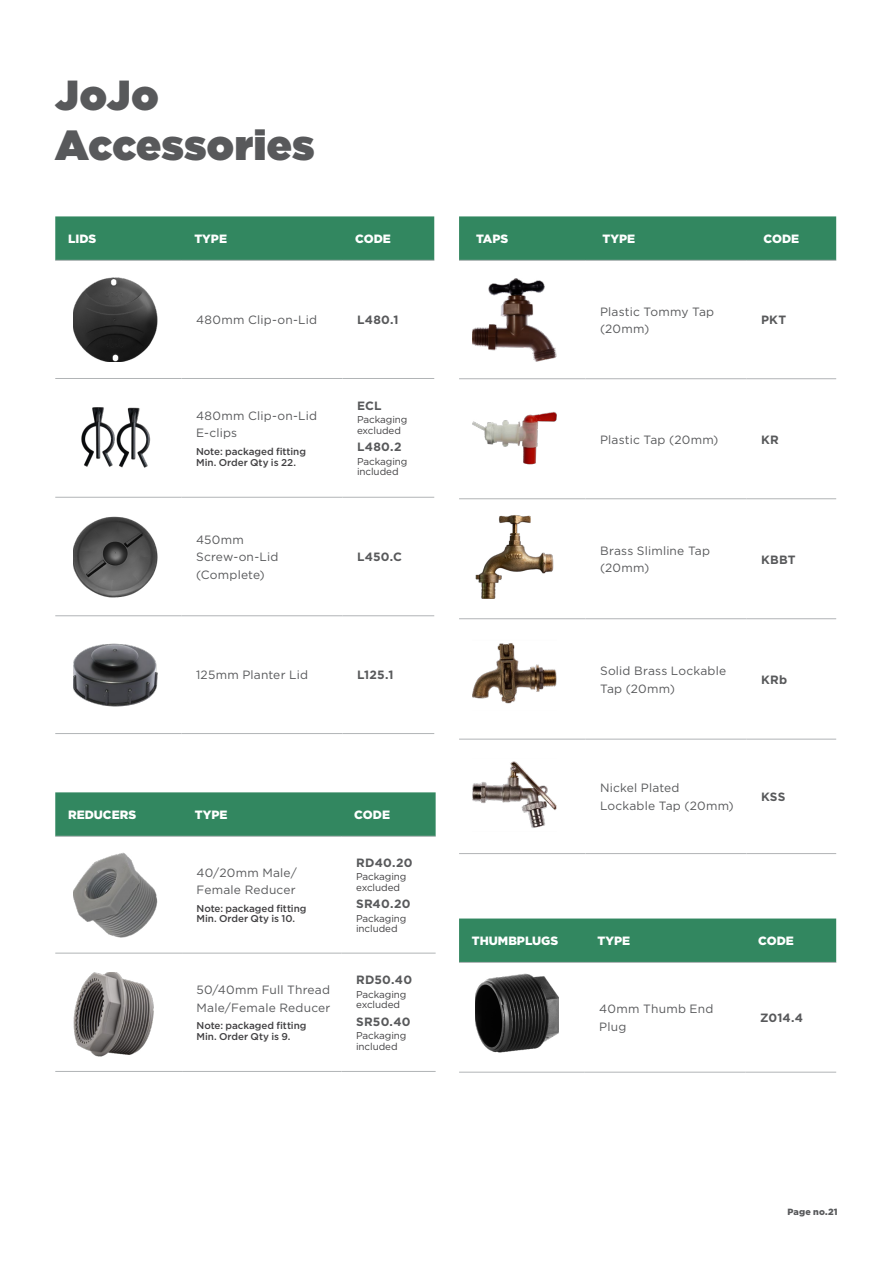
<style>
.page{position:relative;width:893px;height:1263px;background:#fff}
.page>*{position:absolute;margin:0;border:0;box-sizing:border-box;transform-origin:0 0}
.t1{font:900 42px/50.4px "Gotham";letter-spacing:.015em;color:#58595b}
.t2{font:12px/17.7px "Gotham";letter-spacing:.015em;color:#58595b}
.t3{font:700 12px "Gotham";letter-spacing:.02em;color:#58595b}
.t4{font:900 12px "Gotham";color:#fff}
.t5{font:500 9.9px/10.5px "Gotham";letter-spacing:-.005em;color:#414042}
.t6{font:9.9px/10.5px "Gotham";letter-spacing:-.01em;color:#414042}
.t7{font:900 9px "Gotham";letter-spacing:.02em;color:#58595b}
</style>
<div class="page">
<img style="left:74px;top:277px;width:83px;height:85px">
<img style="left:81px;top:407px;width:70px;height:61px">
<img style="left:473px;top:278px;width:83px;height:84px">
<img style="left:473px;top:412px;width:83px;height:53px">
<img style="left:475px;top:515px;width:79px;height:84px">
<img style="left:473px;top:643px;width:83px;height:61px">
<img style="left:473px;top:761px;width:83px;height:67px">
<img style="left:74px;top:516px;width:83px;height:82px">
<img style="left:74px;top:643px;width:83px;height:64px">
<img style="left:74px;top:852px;width:83px;height:85px">
<img style="left:74px;top:972px;width:80px;height:85px">
<img style="left:475px;top:973px;width:84px;height:80px">
<div style="left:55px;top:216px;width:379px;height:44px;background:#328760"></div>
<hr style="left:55px;top:260px;width:127px;height:1px;background:#b1b4b6">
<hr style="left:182px;top:260px;width:161px;height:1px;background:#b1b4b6">
<hr style="left:342px;top:260px;width:92px;height:1px;background:#b1b4b6">
<hr style="left:55px;top:378px;width:127px;height:1px;background:#b1b4b6">
<hr style="left:182px;top:378px;width:161px;height:1px;background:#b1b4b6">
<hr style="left:342px;top:378px;width:92px;height:1px;background:#b1b4b6">
<hr style="left:55px;top:497px;width:127px;height:1px;background:#b1b4b6">
<hr style="left:182px;top:497px;width:161px;height:1px;background:#b1b4b6">
<hr style="left:342px;top:497px;width:92px;height:1px;background:#b1b4b6">
<hr style="left:55px;top:615px;width:127px;height:1px;background:#b1b4b6">
<hr style="left:182px;top:615px;width:161px;height:1px;background:#b1b4b6">
<hr style="left:342px;top:615px;width:92px;height:1px;background:#b1b4b6">
<hr style="left:55px;top:733px;width:127px;height:1px;background:#b1b4b6">
<hr style="left:182px;top:733px;width:161px;height:1px;background:#b1b4b6">
<hr style="left:342px;top:733px;width:92px;height:1px;background:#b1b4b6">
<div style="left:459px;top:216px;width:377px;height:44px;background:#328760"></div>
<hr style="left:459px;top:260px;width:127px;height:1px;background:#b1b4b6">
<hr style="left:586px;top:260px;width:160px;height:1px;background:#b1b4b6">
<hr style="left:746px;top:260px;width:90px;height:1px;background:#b1b4b6">
<hr style="left:459px;top:378px;width:127px;height:1px;background:#b1b4b6">
<hr style="left:586px;top:378px;width:160px;height:1px;background:#b1b4b6">
<hr style="left:746px;top:378px;width:90px;height:1px;background:#b1b4b6">
<hr style="left:459px;top:498px;width:127px;height:1px;background:#b1b4b6">
<hr style="left:586px;top:498px;width:160px;height:1px;background:#b1b4b6">
<hr style="left:746px;top:498px;width:90px;height:1px;background:#b1b4b6">
<hr style="left:459px;top:618px;width:127px;height:1px;background:#b1b4b6">
<hr style="left:586px;top:618px;width:160px;height:1px;background:#b1b4b6">
<hr style="left:746px;top:618px;width:90px;height:1px;background:#b1b4b6">
<hr style="left:459px;top:739px;width:127px;height:1px;background:#b1b4b6">
<hr style="left:586px;top:739px;width:160px;height:1px;background:#b1b4b6">
<hr style="left:746px;top:739px;width:90px;height:1px;background:#b1b4b6">
<hr style="left:459px;top:853px;width:127px;height:1px;background:#b1b4b6">
<hr style="left:586px;top:853px;width:160px;height:1px;background:#b1b4b6">
<hr style="left:746px;top:853px;width:90px;height:1px;background:#b1b4b6">
<div style="left:55px;top:792px;width:381px;height:44px;background:#328760"></div>
<hr style="left:55px;top:836px;width:127px;height:1px;background:#b1b4b6">
<hr style="left:182px;top:836px;width:160px;height:1px;background:#b1b4b6">
<hr style="left:342px;top:836px;width:94px;height:1px;background:#b1b4b6">
<hr style="left:55px;top:953px;width:127px;height:1px;background:#b1b4b6">
<hr style="left:182px;top:953px;width:160px;height:1px;background:#b1b4b6">
<hr style="left:342px;top:953px;width:94px;height:1px;background:#b1b4b6">
<hr style="left:55px;top:1071px;width:127px;height:1px;background:#b1b4b6">
<hr style="left:182px;top:1071px;width:160px;height:1px;background:#b1b4b6">
<hr style="left:342px;top:1071px;width:94px;height:1px;background:#b1b4b6">
<div style="left:459px;top:918px;width:377px;height:44px;background:#328760"></div>
<hr style="left:459px;top:962px;width:126px;height:1px;background:#b1b4b6">
<hr style="left:585px;top:962px;width:160px;height:1px;background:#b1b4b6">
<hr style="left:745px;top:962px;width:91px;height:1px;background:#b1b4b6">
<hr style="left:459px;top:1072px;width:126px;height:1px;background:#b1b4b6">
<hr style="left:585px;top:1072px;width:160px;height:1px;background:#b1b4b6">
<hr style="left:745px;top:1072px;width:91px;height:1px;background:#b1b4b6">
<h1 class="t1" style="left:55px;top:69px;width:261px">JoJo<br>Accessories</h1>
<p class="t4" style="left:68px;top:231px;width:30px">LIDS</p>
<p class="t4" style="left:194px;top:231px;width:34px">TYPE</p>
<p class="t4" style="left:355px;top:231px;width:37px">CODE</p>
<p class="t2" style="left:196px;top:311px;width:123px">480mm Clip-on-Lid</p>
<p class="t3" style="left:357px;top:312px;width:43px">L480.1</p>
<p class="t2" style="left:196px;top:406px;width:123px">480mm Clip-on-Lid<br>E-clips</p>
<p class="t5" style="left:196px;top:446px;width:111px">Note: packaged fitting<br>Min. Order Qty is 22.</p>
<p class="t2" style="left:196px;top:530px;width:84px">450mm<br>Screw-on-Lid (Complete)</p>
<p class="t3" style="left:357px;top:398px;width:26px">ECL</p>
<p class="t6" style="left:357px;top:414px;width:52px">Packaging excluded</p>
<p class="t3" style="left:357px;top:439px;width:46px">L480.2</p>
<p class="t6" style="left:357px;top:456px;width:52px">Packaging included</p>
<p class="t3" style="left:357px;top:549px;width:47px">L450.C</p>
<p class="t2" style="left:196px;top:666px;width:113px">125mm Planter Lid</p>
<p class="t3" style="left:357px;top:667px;width:38px">L125.1</p>
<p class="t4" style="left:68px;top:807px;width:70px">REDUCERS</p>
<p class="t4" style="left:195px;top:807px;width:34px">TYPE</p>
<p class="t4" style="left:354px;top:807px;width:37px">CODE</p>
<p class="t2" style="left:197px;top:863px;width:102px">40/20mm Male/<br>Female Reducer</p>
<p class="t5" style="left:197px;top:903px;width:111px">Note: packaged fitting<br>Min. Order Qty is 10.</p>
<p class="t2" style="left:197px;top:981px;width:135px">50/40mm Full Thread<br>Male/Female Reducer</p>
<p class="t5" style="left:197px;top:1020px;width:111px">Note: packaged fitting<br>Min. Order Qty is 9.</p>
<p class="t3" style="left:356px;top:854px;width:58px">RD40.20</p>
<p class="t6" style="left:356px;top:871px;width:52px">Packaging excluded</p>
<p class="t3" style="left:356px;top:896px;width:56px">SR40.20</p>
<p class="t6" style="left:356px;top:913px;width:52px">Packaging included</p>
<p class="t3" style="left:356px;top:972px;width:58px">RD50.40</p>
<p class="t6" style="left:356px;top:989px;width:52px">Packaging excluded</p>
<p class="t3" style="left:356px;top:1014px;width:56px">SR50.40</p>
<p class="t6" style="left:356px;top:1030px;width:52px">Packaging included</p>
<p class="t4" style="left:476px;top:231px;width:34px">TAPS</p>
<p class="t4" style="left:603px;top:231px;width:34px">TYPE</p>
<p class="t4" style="left:763px;top:231px;width:37px">CODE</p>
<p class="t2" style="left:600px;top:302px;width:116px">Plastic Tommy Tap (20mm)</p>
<p class="t3" style="left:761px;top:312px;width:27px">PKT</p>
<p class="t2" style="left:600px;top:430px;width:120px">Plastic Tap (20mm)</p>
<p class="t3" style="left:761px;top:431px;width:19px">KR</p>
<p class="t2" style="left:600px;top:541px;width:111px">Brass Slimline Tap (20mm)</p>
<p class="t3" style="left:761px;top:551px;width:36px">KBBT</p>
<p class="t2" style="left:600px;top:662px;width:128px">Solid Brass Lockable<br>Tap (20mm)</p>
<p class="t3" style="left:761px;top:671px;width:28px">KRb</p>
<p class="t2" style="left:600px;top:779px;width:135px">Nickel Plated<br>Lockable Tap (20mm)</p>
<p class="t3" style="left:761px;top:789px;width:26px">KSS</p>
<p class="t4" style="left:472px;top:933px;width:88px">THUMBPLUGS</p>
<p class="t4" style="left:597px;top:933px;width:34px">TYPE</p>
<p class="t4" style="left:758px;top:933px;width:37px">CODE</p>
<p class="t2" style="left:599px;top:1000px;width:116px">40mm Thumb End<br>Plug</p>
<p class="t3" style="left:760px;top:1010px;width:45px">Z014.4</p>
<p class="t7" style="left:787px;top:1205px;width:52px">Page no.21</p>
</div>
